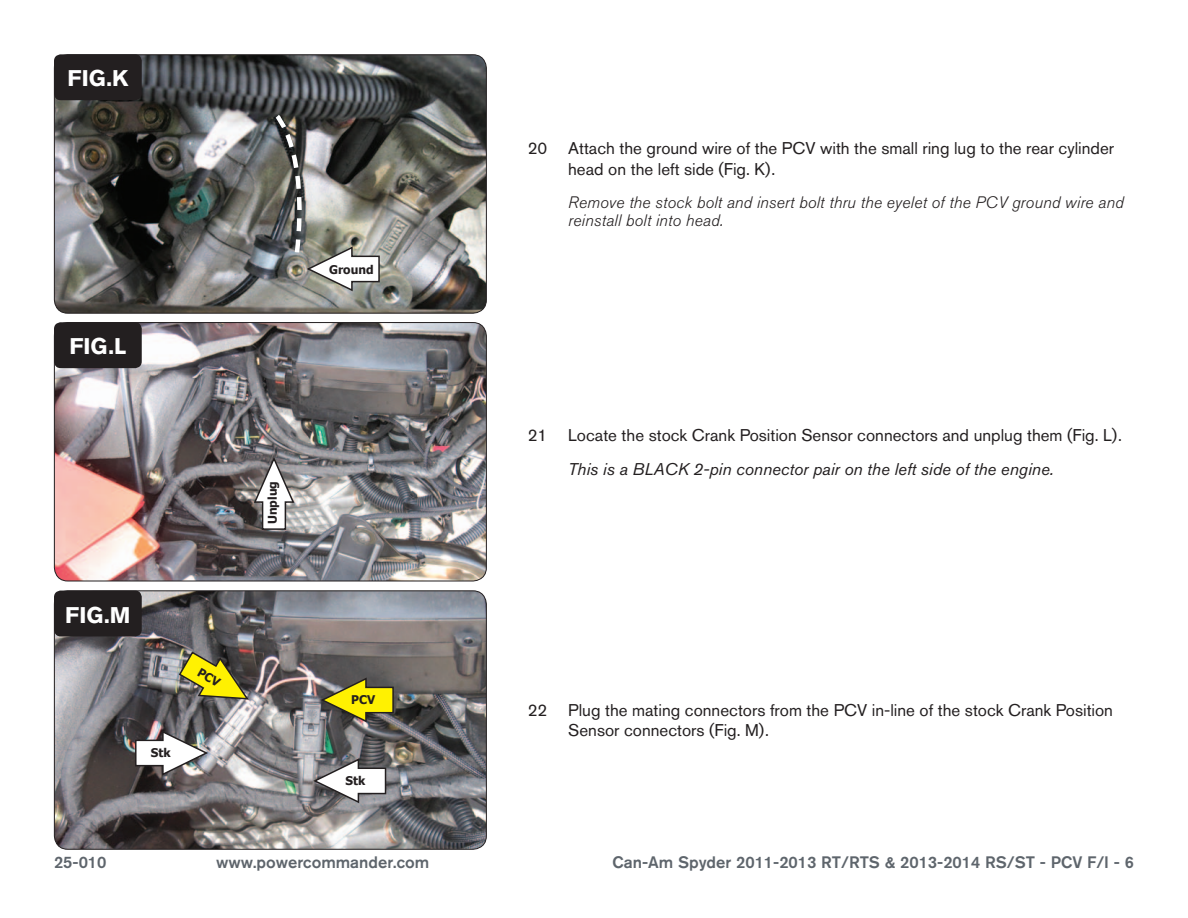
<style>
.page{position:relative;width:1188px;height:918px;background:#fff}
.page>*{position:absolute;margin:0;border:0;box-sizing:border-box;transform-origin:0 0}
.t1{font:700 22.5px "Akzidenz Grotesk BQ";color:#fff}
.Bodycopy{font:16.8px/20.2px "Akzidenz Grotesk BQ";color:#231f20}
.Bodycopy-2{font:italic 16.8px "Akzidenz Grotesk BQ";color:#231f20}
.Bodycopy-3{font:italic 300 16.5px/18px "Akzidenz Grotesk BQ";letter-spacing:.01em;color:#231f20}
.t2{font:500 16.5px "Akzidenz Grotesk BQ";color:#5e656c}
.t3{font:700 12px "Tahoma";color:#231f20}
</style>
<div class="page">
<img style="left:54px;top:323px;width:432px;height:258px">
<div style="left:54px;top:322px;width:433px;height:259px;border:1px solid #231f20;border-radius:14px"></div>
<img style="left:54px;top:591px;width:431px;height:258px">
<div style="left:54px;top:590px;width:433px;height:260px;border:1px solid #231f20;border-radius:14px"></div>
<img style="left:54px;top:55px;width:431px;height:257px">
<div style="left:54px;top:54px;width:433px;height:260px;border:1px solid #231f20;border-radius:14px"></div>
<div style="left:54px;top:54px;width:88px;height:46px;background:#231f20;border-radius:7px"></div>
<img style="left:273px;top:112px;width:108px;height:180px">
<div style="left:54px;top:591px;width:88px;height:45px;background:#231f20;border-radius:7px"></div>
<div style="left:54px;top:322px;width:88px;height:46px;background:#231f20;border-radius:7px"></div>
<svg style="left:253px;top:455px;width:42px;height:76px"></svg>
<svg style="left:319px;top:677px;width:76px;height:47px;background:#9c9534"></svg>
<svg style="left:311px;top:758px;width:76px;height:46px"></svg>
<img style="left:134px;top:729px;width:76px;height:47px">
<svg style="left:178px;top:650px;width:72px;height:50px;background:#9b9231"></svg>
<p class="t1" style="left:68px;top:65px;width:62px">FIG.K</p>
<p class="t1" style="left:70px;top:333px;width:58px">FIG.L</p>
<p class="t1" style="left:65px;top:602px;width:67px">FIG.M</p>
<p class="t3" style="left:151px;top:744px;width:21px">Stk</p>
<p class="t3" style="left:329px;top:261px;width:46px">Ground</p>
<p class="t3" style="left:264px;top:524px;width:44px;rotate:-90deg">Unplug</p>
<p class="t3" style="left:351px;top:692px;width:25px">PCV</p>
<p class="t3" style="left:346px;top:772px;width:21px">Stk</p>
<p class="Bodycopy" style="left:568px;top:138px;width:547px;text-indent:-40px">20 Attach the ground wire of the PCV with the small ring lug to the rear cylinder head on the left side (Fig. K).</p>
<p class="Bodycopy-3" style="left:568px;top:194px;width:557px">Remove the stock bolt and insert bolt thru the eyelet of the PCV ground wire and reinstall bolt into head.</p>
<p class="Bodycopy" style="left:528px;top:425px;width:596px">21 Locate the stock Crank Position Sensor connectors and unplug them (Fig. L).</p>
<p class="Bodycopy-2" style="left:568px;top:459px;width:487px">This is a BLACK 2-pin connector pair on the left side of the engine.</p>
<p class="Bodycopy" style="left:568px;top:700px;width:546px;text-indent:-40px">22 Plug the mating connectors from the PCV in-line of the stock Crank Position<br>Sensor connectors (Fig. M).</p>
<p class="t2" style="left:54px;top:852px;width:54px">25-010</p>
<p class="t2" style="left:216px;top:852px;width:215px">www.powercommander.com</p>
<p class="t2" style="left:613px;top:852px;width:523px">Can-Am Spyder 2011-2013 RT/RTS &amp; 2013-2014 RS/ST - PCV F/I - 6</p>
</div>
